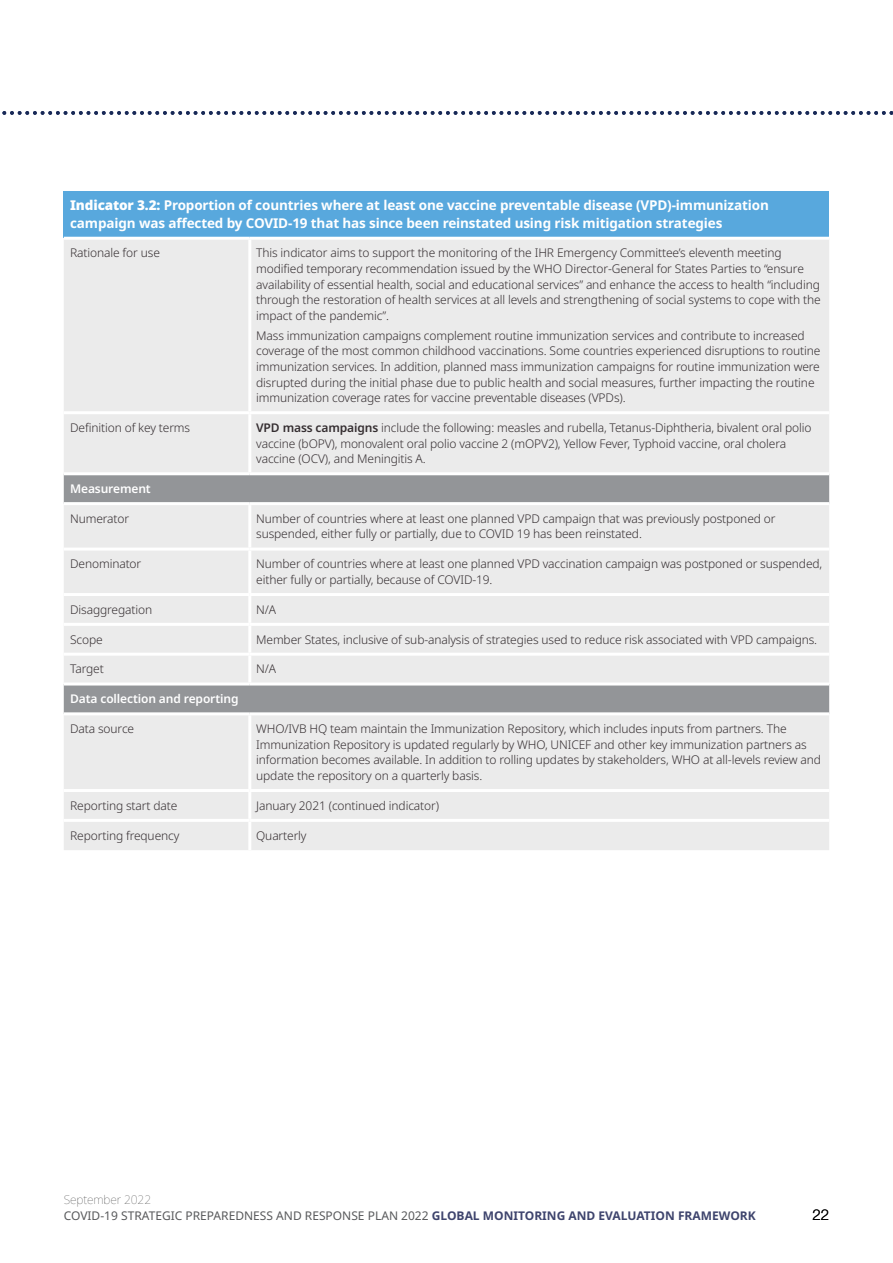
<style>
.page{position:relative;width:893px;height:1263px;background:#fff}
.page>*{position:absolute;margin:0;border:0;box-sizing:border-box;transform-origin:0 0}
.t1{font:300 15px "Helvetica Neue";color:#000}
.t2{font:700 13.5px/17.5px "Noto Sans";letter-spacing:-.01em;color:#fff}
.t3{font:300 12px/15.6px "Noto Sans";letter-spacing:-.01em;color:#342d30}
.t4{font:12px/16.5px "Noto Sans";color:#58595b}
.t5{font:600 12px "Noto Sans";letter-spacing:-.01em;color:#fff}
.s1{font-weight:900}
.s2{font-weight:600}
.s3{font-weight:100;color:#4d4d4d}
.s4{font-weight:700;color:#3e446d}
</style>
<div class="page">
<svg style="left:2px;top:111px;width:891px;height:4px"></svg>
<div style="left:64px;top:191px;width:765px;height:47px;background:#58a8dd"></div>
<div style="left:64px;top:240px;width:765px;height:610px;background:#ebebeb"></div>
<svg style="left:64px;top:475px;width:765px;height:237px;background:#d5d6d6"></svg>
<hr style="left:64px;top:411px;width:186px;height:3px;background:#fff">
<hr style="left:250px;top:411px;width:579px;height:3px;background:#fff">
<hr style="left:64px;top:547px;width:186px;height:3px;background:#fff">
<hr style="left:250px;top:547px;width:579px;height:3px;background:#fff">
<hr style="left:64px;top:623px;width:186px;height:3px;background:#fff">
<hr style="left:250px;top:623px;width:579px;height:3px;background:#fff">
<hr style="left:64px;top:653px;width:186px;height:3px;background:#fff">
<hr style="left:250px;top:653px;width:579px;height:3px;background:#fff">
<hr style="left:64px;top:789px;width:186px;height:3px;background:#fff">
<hr style="left:250px;top:789px;width:579px;height:3px;background:#fff">
<hr style="left:64px;top:472px;width:186px;height:3px;background:#fff">
<hr style="left:64px;top:502px;width:186px;height:3px;background:#fff">
<hr style="left:64px;top:593px;width:186px;height:3px;background:#fff">
<hr style="left:250px;top:593px;width:579px;height:3px;background:#fff">
<hr style="left:64px;top:682px;width:186px;height:3px;background:#fff">
<hr style="left:64px;top:712px;width:186px;height:3px;background:#fff">
<hr style="left:64px;top:819px;width:186px;height:3px;background:#fff">
<hr style="left:250px;top:819px;width:579px;height:3px;background:#fff">
<hr style="left:248px;top:240px;width:3px;height:171px;background:#fff">
<hr style="left:248px;top:414px;width:3px;height:58px;background:#fff">
<hr style="left:250px;top:472px;width:579px;height:3px;background:#fff">
<hr style="left:250px;top:502px;width:579px;height:3px;background:#fff">
<hr style="left:248px;top:505px;width:3px;height:42px;background:#fff">
<hr style="left:248px;top:550px;width:3px;height:43px;background:#fff">
<hr style="left:248px;top:596px;width:3px;height:27px;background:#fff">
<hr style="left:248px;top:626px;width:3px;height:27px;background:#fff">
<hr style="left:248px;top:656px;width:3px;height:26px;background:#fff">
<hr style="left:250px;top:682px;width:579px;height:3px;background:#fff">
<hr style="left:250px;top:712px;width:579px;height:3px;background:#fff">
<hr style="left:248px;top:715px;width:3px;height:74px;background:#fff">
<hr style="left:248px;top:792px;width:3px;height:27px;background:#fff">
<hr style="left:248px;top:822px;width:3px;height:28px;background:#fff">
<hr style="left:64px;top:237px;width:186px;height:3px;background:#fff">
<hr style="left:250px;top:237px;width:579px;height:3px;background:#fff">
<p class="t2" style="left:70px;top:197px;width:700px"><span class="s1">Indicator 3.2:</span> Proportion of countries where at least one vaccine preventable disease (VPD)-immunization campaign was affected by COVID-19 that has since been reinstated using risk mitigation strategies</p>
<p class="t3" style="left:70px;top:246px;width:91px">Rationale for use</p>
<p class="t3" style="left:256px;top:246px;width:566px">This indicator aims to support the monitoring of the IHR Emergency Committee’s eleventh meeting modified temporary recommendation issued by the WHO Director-General for States Parties to “ensure availability of essential health, social and educational services” and enhance the access to health “including through the restoration of health services at all levels and strengthening of social systems to cope with the impact of the pandemic”.</p>
<p class="t3" style="left:256px;top:328px;width:566px">Mass immunization campaigns complement routine immunization services and contribute to increased coverage of the most common childhood vaccinations. Some countries experienced disruptions to routine immunization services. In addition, planned mass immunization campaigns for routine immunization were disrupted during the initial phase due to public health and social measures, further impacting the routine immunization coverage rates for vaccine preventable diseases (VPDs).</p>
<p class="t3" style="left:70px;top:420px;width:122px">Definition of key terms</p>
<p class="t3" style="left:256px;top:420px;width:557px"><span class="s2">VPD mass campaigns</span> include the following: measles and rubella, Tetanus-Diphtheria, bivalent oral polio vaccine (bOPV), monovalent oral polio vaccine 2 (mOPV2), Yellow Fever, Typhoid vaccine, oral cholera vaccine (OCV), and Meningitis A.</p>
<p class="t5" style="left:70px;top:480px;width:82px">Measurement</p>
<p class="t3" style="left:70px;top:511px;width:61px">Numerator</p>
<p class="t3" style="left:256px;top:511px;width:521px">Number of countries where at least one planned VPD campaign that was previously postponed or suspended, either fully or partially, due to COVID 19 has been reinstated.</p>
<p class="t3" style="left:70px;top:556px;width:73px">Denominator</p>
<p class="t3" style="left:256px;top:556px;width:568px">Number of countries where at least one planned VPD vaccination campaign was postponed or suspended, either fully or partially, because of COVID-19.</p>
<p class="t3" style="left:70px;top:602px;width:84px">Disaggregation</p>
<p class="t3" style="left:256px;top:602px;width:21px">N/A</p>
<p class="t3" style="left:70px;top:632px;width:34px">Scope</p>
<p class="t3" style="left:256px;top:632px;width:563px">Member States, inclusive of sub-analysis of strategies used to reduce risk associated with VPD campaigns.</p>
<p class="t3" style="left:70px;top:661px;width:35px">Target</p>
<p class="t3" style="left:256px;top:661px;width:21px">N/A</p>
<p class="t5" style="left:70px;top:690px;width:170px">Data collection and reporting</p>
<p class="t3" style="left:70px;top:721px;width:66px">Data source</p>
<p class="t3" style="left:256px;top:721px;width:566px">WHO/IVB HQ team maintain the Immunization Repository, which includes inputs from partners. The Immunization Repository is updated regularly by WHO, UNICEF and other key immunization partners as information becomes available. In addition to rolling updates by stakeholders, WHO at all-levels review and update the repository on a quarterly basis.</p>
<p class="t3" style="left:70px;top:798px;width:109px">Reporting start date</p>
<p class="t3" style="left:256px;top:798px;width:184px">January 2021 (continued indicator)</p>
<p class="t3" style="left:70px;top:828px;width:111px">Reporting frequency</p>
<p class="t3" style="left:256px;top:828px;width:52px">Quarterly</p>
<p class="t4" style="left:64px;top:1191px;width:693px"><span class="s3">September 2022<br></span>COVID-19 STRATEGIC PREPAREDNESS AND RESPONSE PLAN 2022 <span class="s4">GLOBAL MONITORING AND EVALUATION FRAMEWORK</span></p>
<p class="t1" style="left:812px;top:1203px;width:18px">22</p>
</div>
